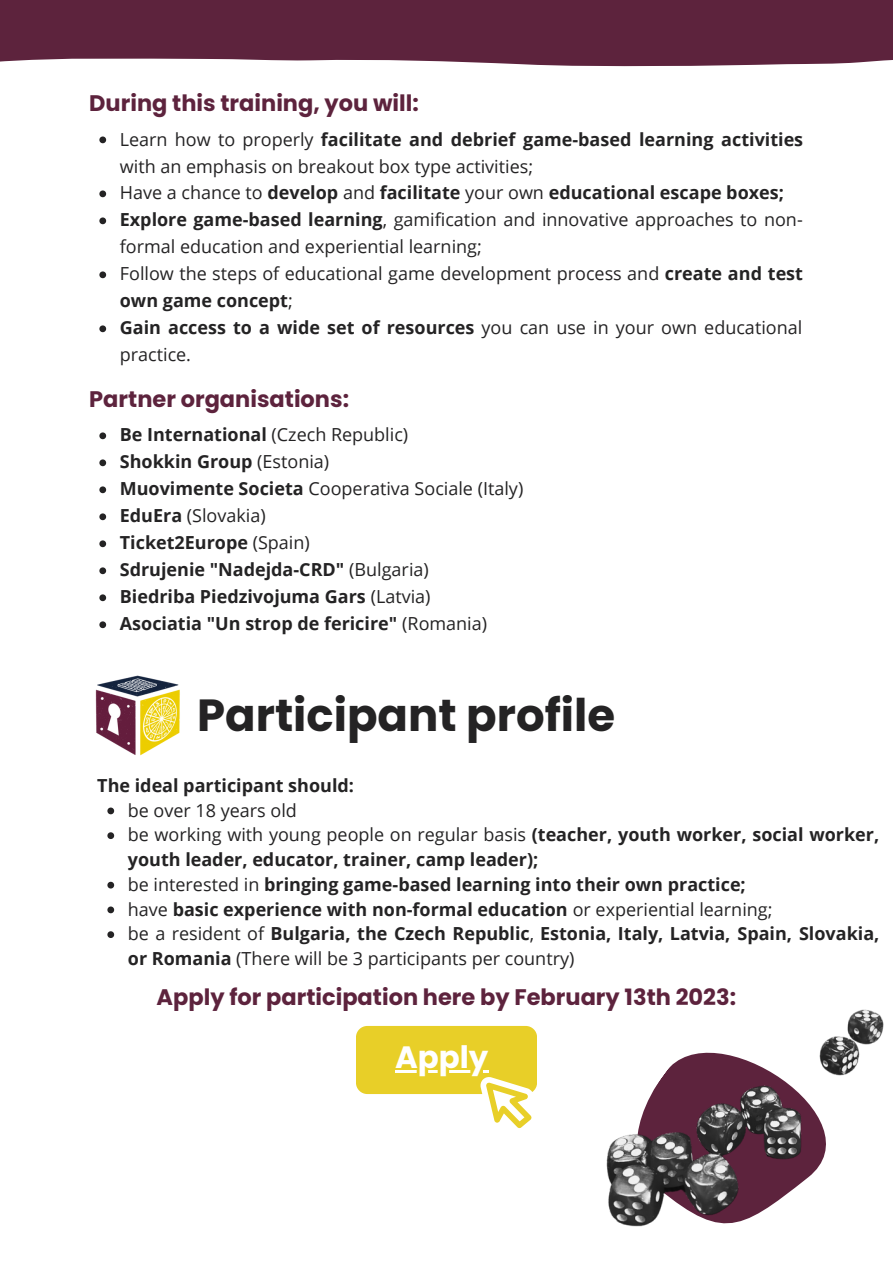
<style>
.page{position:relative;width:893px;height:1264px;background:#fff}
.page>*{position:absolute;margin:0;border:0;box-sizing:border-box;transform-origin:0 0}
.t1{font:700 45px "Poppins";color:#242324}
.t2{font:700 30.9px "Poppins";color:#fff}
.t3{font:700 22.5px "Poppins";color:#5d233d}
.t4{font:700 18px/27px "Open Sans";color:#242324}
.t5{font:18px/27px "Open Sans";color:#242324}
.s1{font-weight:700}
.s2{font-weight:400}
</style>
<div class="page">
<svg style="left:0;top:0;width:892px;height:141px"></svg>
<img style="left:95px;top:675px;width:85px;height:81px">
<svg style="left:356px;top:1025px;width:180px;height:103px"></svg>
<hr style="left:395px;top:1070px;width:93px;height:2px;background:#fff">
<svg style="left:99px;top:136px;width:7px;height:7px"></svg>
<svg style="left:99px;top:190px;width:7px;height:7px"></svg>
<svg style="left:99px;top:217px;width:7px;height:7px"></svg>
<svg style="left:99px;top:271px;width:7px;height:7px"></svg>
<svg style="left:99px;top:325px;width:7px;height:7px"></svg>
<svg style="left:107px;top:807px;width:7px;height:7px"></svg>
<svg style="left:107px;top:832px;width:7px;height:7px"></svg>
<svg style="left:107px;top:881px;width:7px;height:7px"></svg>
<svg style="left:107px;top:906px;width:7px;height:7px"></svg>
<svg style="left:107px;top:931px;width:7px;height:7px"></svg>
<img style="left:606px;top:1009px;width:278px;height:218px">
<svg style="left:99px;top:432px;width:7px;height:7px"></svg>
<svg style="left:99px;top:459px;width:7px;height:7px"></svg>
<svg style="left:99px;top:486px;width:7px;height:7px"></svg>
<svg style="left:99px;top:513px;width:7px;height:7px"></svg>
<svg style="left:99px;top:540px;width:7px;height:7px"></svg>
<svg style="left:99px;top:567px;width:7px;height:7px"></svg>
<svg style="left:99px;top:594px;width:7px;height:7px"></svg>
<svg style="left:99px;top:621px;width:7px;height:7px"></svg>
<p class="t3" style="left:89px;top:87px;width:331px">During this training, you will:</p>
<p class="t5" style="left:120px;top:125px;width:684px">Learn how to properly <span class="s1">facilitate and debrief game-based learning activities </span>with an emphasis on breakout box type activities;<br>Have a chance to <span class="s1">develop</span> and <span class="s1">facilitate</span> your own <span class="s1">educational escape boxes; Explore game-based learning</span>, gamification and innovative approaches to non&shy;formal education and experiential learning;<br>Follow the steps of educational game development process and <span class="s1">create and test own game concept</span>;<br><span class="s1">Gain access to a wide set of resources</span> you can use in your own educational practice.</p>
<p class="t3" style="left:89px;top:383px;width:261px">Partner organisations:</p>
<p class="t4" style="left:120px;top:421px;width:405px">Be International <span class="s2">(Czech Republic)<br></span>Shokkin Group <span class="s2">(Estonia)<br></span>Muovimente Societa <span class="s2">Cooperativa Sociale (Italy)<br></span>EduEra <span class="s2">(Slovakia)<br></span>Ticket2Europe <span class="s2">(Spain)<br></span>Sdrujenie "Nadejda-CRD" <span class="s2">(Bulgaria)<br></span>Biedriba Piedzivojuma Gars <span class="s2">(Latvia)<br></span>Asociatia "Un strop de fericire" <span class="s2">(Romania)</span></p>
<h1 class="t1" style="left:197px;top:683px;width:419px">Participant profile</h1>
<p class="t4" style="left:97px;top:771px;width:258px">The ideal participant should:</p>
<p class="t4" style="left:128px;top:797px;width:753px;line-height:24.8px"><span class="s2">be over 18 years old<br>be working with young people on regular basis</span> (teacher, youth worker, social worker, youth leader, educator, trainer, camp leader);<br><span class="s2">be interested in</span> bringing game-based learning into their own practice;<br><span class="s2">have</span> basic experience with non-formal education <span class="s2">or experiential learning;<br>be a resident of</span> Bulgaria, the Czech Republic<span class="s2">,</span> Estonia, Italy, Latvia, Spain, Slovakia, or Romania <span class="s2">(There will be 3 participants per country)</span></p>
<p class="t3" style="left:157px;top:981px;width:581px">Apply for participation here by February 13th 2023:</p>
<h2 class="t2" style="left:395px;top:1035px;width:95px">Apply</h2>
</div>
